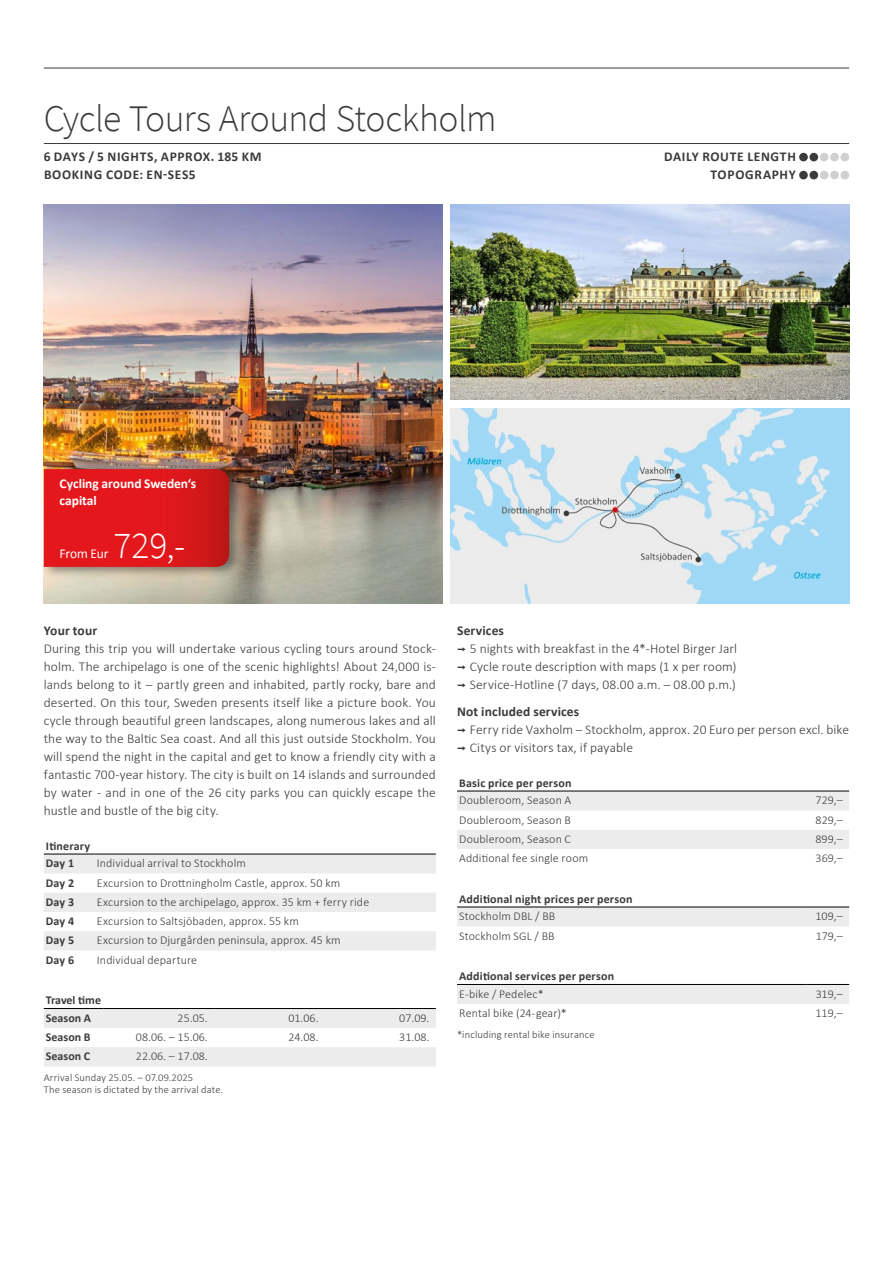
<style>
.page{position:relative;width:893px;height:1263px;background:#fff}
.page>*{position:absolute;margin:0;border:0;box-sizing:border-box;transform-origin:0 0}
.t1{font:300 37.5px "Source Sans Pro";letter-spacing:-.015em;color:#3b3b3a}
.t2{font:300 37.5px "Source Sans Pro";color:#fff}
.t3{font:300 13.5px/18px "Calibri";letter-spacing:.005em;color:#3b3b3a}
.t4{font:700 13.5px/18px "Calibri";letter-spacing:.05em;color:#3b3b3a}
.t5{font:700 13.5px/17.2px "Calibri";letter-spacing:-.005em;color:#fff}
.t6{font:700 13.5px "Calibri";letter-spacing:.005em;color:#3b3b3a}
.t7{font:13.5px "Calibri";letter-spacing:-.01em;color:#fff}
.t8{font:300 12px "Calibri";letter-spacing:.01em;color:#3b3b3a}
.t9{font:700 12px/17.7px "Calibri";letter-spacing:.015em;color:#3b3b3a}
.t10{font:300 10.5px/12px "Calibri";letter-spacing:.015em;color:#3b3b3a}
.s1{font-weight:700}
.s2{font-family:"Interstate";font-weight:400}
</style>
<div class="page">
<img style="left:44px;top:204px;width:398px;height:400px">
<img style="left:451px;top:204px;width:398px;height:196px">
<img style="left:451px;top:408px;width:398px;height:196px">
<div style="left:40px;top:463px;width:204px;height:116px;background:#000;opacity:.45"></div>
<svg style="left:44px;top:469px;width:185px;height:98px;background:#dc171b"></svg>
<hr style="left:44px;top:143px;width:805px;height:1px;background:#3b3b3a">
<hr style="left:44px;top:68px;width:805px;height:1px;background:#3b3b3a">
<div style="left:799px;top:153px;width:9px;height:8px;background:#3b3b3a;border-radius:50%"></div>
<div style="left:809px;top:153px;width:9px;height:8px;background:#3b3b3a;border-radius:50%"></div>
<div style="left:820px;top:153px;width:8px;height:8px;background:#cfd0d0;border-radius:50%"></div>
<div style="left:830px;top:153px;width:9px;height:8px;background:#cfd0d0;border-radius:50%"></div>
<div style="left:840px;top:153px;width:9px;height:8px;background:#cfd0d0;border-radius:50%"></div>
<div style="left:799px;top:171px;width:9px;height:8px;background:#3b3b3a;border-radius:50%"></div>
<div style="left:809px;top:171px;width:9px;height:8px;background:#3b3b3a;border-radius:50%"></div>
<div style="left:820px;top:171px;width:8px;height:8px;background:#cfd0d0;border-radius:50%"></div>
<div style="left:830px;top:171px;width:9px;height:8px;background:#cfd0d0;border-radius:50%"></div>
<div style="left:840px;top:171px;width:9px;height:8px;background:#cfd0d0;border-radius:50%"></div>
<svg style="left:44px;top:855px;width:392px;height:95px"></svg>
<hr style="left:44px;top:854px;width:51px;height:1px;background:#000">
<hr style="left:95px;top:854px;width:341px;height:1px;background:#000">
<svg style="left:44px;top:1009px;width:392px;height:57px"></svg>
<hr style="left:44px;top:1008px;width:59px;height:1px;background:#000">
<hr style="left:103px;top:1008px;width:111px;height:1px;background:#000">
<hr style="left:214px;top:1008px;width:111px;height:1px;background:#000">
<hr style="left:325px;top:1008px;width:111px;height:1px;background:#000">
<svg style="left:457px;top:792px;width:392px;height:57px"></svg>
<hr style="left:457px;top:791px;width:349px;height:1px;background:#000">
<hr style="left:806px;top:791px;width:43px;height:1px;background:#000">
<div style="left:457px;top:908px;width:392px;height:18px;background:#ececed"></div>
<hr style="left:457px;top:907px;width:349px;height:1px;background:#000">
<hr style="left:806px;top:907px;width:43px;height:1px;background:#000">
<div style="left:457px;top:985px;width:392px;height:19px;background:#ececed"></div>
<hr style="left:457px;top:984px;width:349px;height:1px;background:#000">
<hr style="left:806px;top:984px;width:43px;height:1px;background:#000">
<h1 class="t1" style="left:44px;top:96px;width:454px">Cycle Tours Around Stockholm</h1>
<p class="t4" style="left:44px;top:147px;width:219px">6 DAYS / 5 NIGHTS, APPROX. 185 KM<br>BOOKING CODE: EN-SES5</p>
<p class="t4" style="left:664px;top:147px;width:133px;text-align:right">DAILY ROUTE LENGTH<br>TOPOGRAPHY</p>
<p class="t5" style="left:60px;top:474px;width:138px">Cycling around Sweden‘s capital</p>
<h1 class="t2" style="left:114px;top:522px;width:73px">729,-</h1>
<p class="t7" style="left:60px;top:544px;width:50px">From Eur</p>
<p class="t6" style="left:44px;top:621px;width:55px">Your tour</p>
<p class="t3" style="left:44px;top:640px;width:394px;text-align:justify">During this trip you will undertake various cycling tours around Stock&shy;holm. The archipelago is one of the scenic highlights! About 24,000 is&shy;lands belong to it – partly green and inhabited, partly rocky, bare and deserted. On this tour, Sweden presents itself like a picture book. You cycle through beautiful green landscapes, along numerous lakes and all the way to the Baltic Sea coast. And all this just outside Stockholm. You will spend the night in the capital and get to know a friendly city with a fantastic 700-year history. The city is built on 14 islands and surrounded by water - and in one of the 26 city parks you can quickly escape the hustle and bustle of the big city.</p>
<p class="t9" style="left:46px;top:836px;width:46px">Itinerary<br>Day 1</p>
<p class="t8" style="left:97px;top:856px;width:150px">Individual arrival to Stockholm</p>
<p class="t9" style="left:46px;top:873px;width:30px">Day 2</p>
<p class="t8" style="left:97px;top:875px;width:245px">Excursion to Drottningholm Castle, approx. 50 km</p>
<p class="t9" style="left:46px;top:893px;width:30px">Day 3</p>
<p class="t8" style="left:97px;top:894px;width:274px">Excursion to the archipelago, approx. 35 km + ferry ride</p>
<p class="t9" style="left:46px;top:912px;width:30px">Day 4</p>
<p class="t8" style="left:97px;top:914px;width:203px">Excursion to Saltsjöbaden, approx. 55 km</p>
<p class="t9" style="left:46px;top:931px;width:30px">Day 5</p>
<p class="t8" style="left:97px;top:933px;width:245px">Excursion to Djurgården peninsula, approx. 45 km</p>
<p class="t9" style="left:46px;top:950px;width:30px">Day 6</p>
<p class="t8" style="left:97px;top:952px;width:102px">Individual departure</p>
<p class="t9" style="left:46px;top:991px;width:57px">Travel time<br>Season A</p>
<p class="t8" style="left:178px;top:1010px;width:32px">25.05.</p>
<p class="t8" style="left:288px;top:1010px;width:32px">01.06.</p>
<p class="t8" style="left:399px;top:1010px;width:32px">07.09.</p>
<p class="t9" style="left:46px;top:1028px;width:46px">Season B</p>
<p class="t8" style="left:136px;top:1030px;width:73px">08.06. – 15.06.</p>
<p class="t8" style="left:288px;top:1030px;width:32px">24.08.</p>
<p class="t8" style="left:399px;top:1030px;width:32px">31.08.</p>
<p class="t9" style="left:46px;top:1047px;width:46px">Season C</p>
<p class="t8" style="left:136px;top:1049px;width:73px">22.06. – 17.08.</p>
<p class="t10" style="left:44px;top:1071px;width:181px">Arrival Sunday 25.05. – 07.09.2025<br>The season is dictated by the arrival date.</p>
<p class="t3" style="left:457px;top:622px;width:282px"><span class="s1">Services<br></span><span class="s2">¬</span> 5 nights with breakfast in the 4*-Hotel Birger Jarl <span class="s2">¬</span> Cycle route description with maps (1 x per room) <span class="s2">¬</span> Service-Hotline (7 days, 08.00 a.m. – 08.00 p.m.)</p>
<p class="t3" style="left:457px;top:703px;width:394px"><span class="s1">Not included services<br></span><span class="s2">¬</span> Ferry ride Vaxholm – Stockholm, approx. 20 Euro per person excl. bike <span class="s2">¬</span> Citys or visitors tax, if payable</p>
<p class="t9" style="left:459px;top:773px;width:114px">Basic price per person</p>
<p class="t8" style="left:459px;top:793px;width:114px">Doubleroom, Season A</p>
<p class="t8" style="left:815px;top:793px;width:29px">729,–</p>
<p class="t8" style="left:459px;top:812px;width:113px">Doubleroom, Season B</p>
<p class="t8" style="left:815px;top:812px;width:29px">829,–</p>
<p class="t8" style="left:459px;top:831px;width:113px">Doubleroom, Season C</p>
<p class="t8" style="left:815px;top:831px;width:29px">899,–</p>
<p class="t8" style="left:459px;top:851px;width:130px">Additional fee single room</p>
<p class="t8" style="left:816px;top:851px;width:29px">369,–</p>
<p class="t9" style="left:459px;top:889px;width:175px">Additional night prices per person</p>
<p class="t8" style="left:459px;top:909px;width:98px">Stockholm DBL / BB</p>
<p class="t8" style="left:815px;top:909px;width:29px">109,–</p>
<p class="t8" style="left:459px;top:928px;width:97px">Stockholm SGL / BB</p>
<p class="t8" style="left:816px;top:928px;width:28px">179,–</p>
<p class="t9" style="left:459px;top:967px;width:156px">Additional services per person</p>
<p class="t8" style="left:459px;top:986px;width:86px">E-bike / Pedelec*</p>
<p class="t8" style="left:816px;top:986px;width:28px">319,–</p>
<p class="t8" style="left:459px;top:1006px;width:109px">Rental bike (24-gear)*</p>
<p class="t8" style="left:816px;top:1006px;width:29px">119,–</p>
<p class="t10" style="left:457px;top:1028px;width:139px">*including rental bike insurance</p>
</div>
